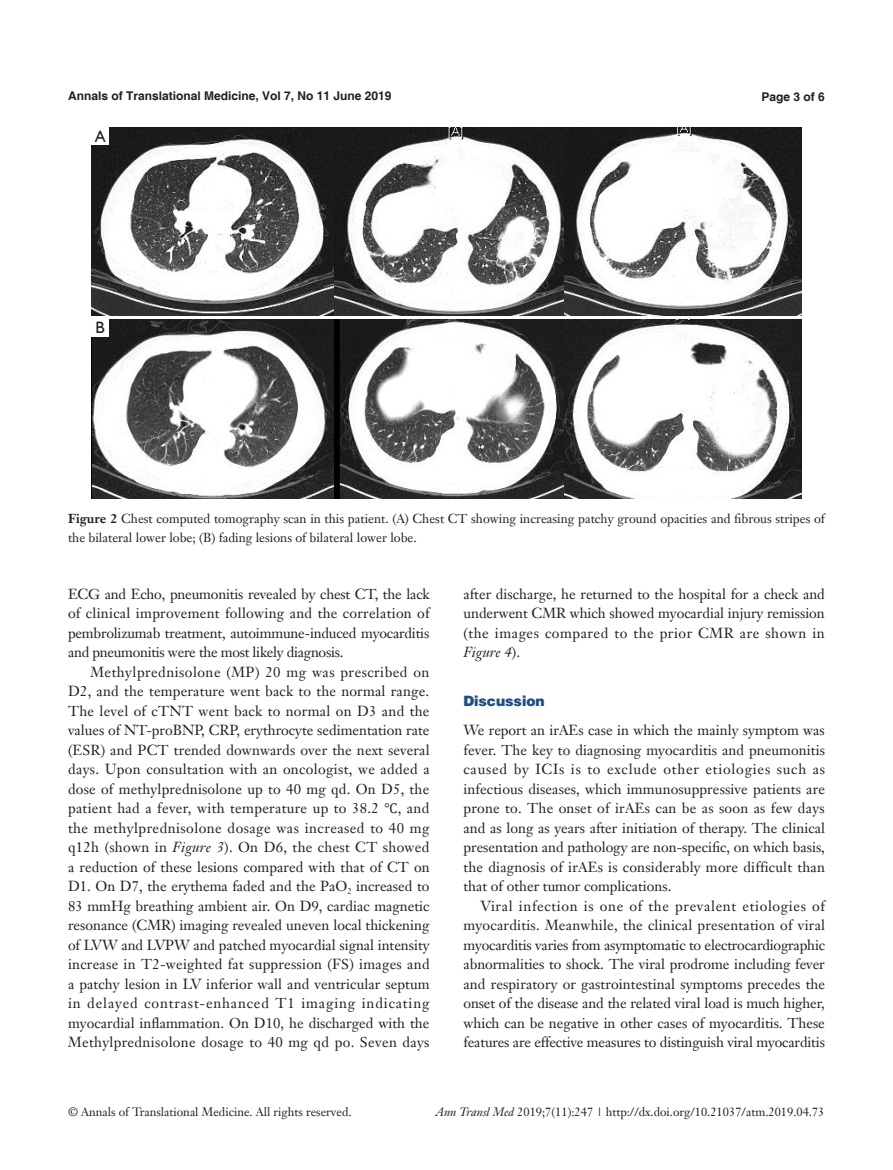
<style>
.page{position:relative;width:893px;height:1170px;background:#fff}
.page>*{position:absolute;margin:0;border:0;box-sizing:border-box;transform-origin:0 0}
.t1{font:16.5px "Humanist 521 BT";color:#231f20}
.t2{font:14.25px/19.5px "Janson Text LT";color:#231f20;text-align:justify}
.t3{font:900 14.25px "Helvetica";color:#1c5085}
.t4{font:12.75px/19.5px "Janson Text LT";color:#231f20}
.t5{font:12px "Janson Text LT";color:#231f20}
.t6{font:700 12px "Helvetica";color:#231f20}
.s1{font-weight:700}
.s2{font-family:"Cambria Math"}
.s3{font-style:italic}
</style>
<div class="page">
<img style="left:92px;top:128px;width:709px;height:187px">
<img style="left:92px;top:319px;width:709px;height:180px">
<div style="left:92px;top:319px;width:17px;height:17px;background:#fff"></div>
<div style="left:92px;top:128px;width:17px;height:17px;background:#fff"></div>
<p class="t6" style="left:68px;top:88px;width:325px">Annals of Translational Medicine, Vol 7, No 11 June 2019</p>
<p class="t6" style="left:762px;top:89px;width:65px">Page 3 of 6</p>
<p class="t1" style="left:95px;top:126px;width:12px">A</p>
<p class="t1" style="left:96px;top:317px;width:11px">B</p>
<p class="t4" style="left:68px;top:508px;width:758px"><span class="s1">Figure 2</span> Chest computed tomography scan in this patient. (A) Chest CT showing increasing patchy ground opacities and fibrous stripes of the bilateral lower lobe; (B) fading lesions of bilateral lower lobe.</p>
<p class="t2" style="left:68px;top:583px;width:363px">ECG and Echo, pneumonitis revealed by chest CT, the lack of clinical improvement following and the correlation of pembrolizumab treatment, autoimmune-induced myocarditis and pneumonitis were the most likely diagnosis.</p>
<p class="t2" style="left:68px;top:661px;width:363px;text-indent:22px">Methylprednisolone (MP) 20 mg was prescribed on D2, and the temperature went back to the normal range.<br>The level of cTNT went back to normal on D3 and the values of NT-proBNP, CRP, erythrocyte sedimentation rate (ESR) and PCT trended downwards over the next several days. Upon consultation with an oncologist, we added a dose of methylprednisolone up to 40 mg qd. On D5, the patient had a fever, with temperature up to 38.2 <span class="s2">℃</span>, and the methylprednisolone dosage was increased to 40 mg q12h (shown in <span class="s3">Figure 3</span>). On D6, the chest CT showed a reduction of these lesions compared with that of CT on D1. On D7, the erythema faded and the PaO<sub>2</sub> increased to 83 mmHg breathing ambient air. On D9, cardiac magnetic resonance (CMR) imaging revealed uneven local thickening of LVW and LVPW and patched myocardial signal intensity increase in T2-weighted fat suppression (FS) images and a patchy lesion in LV inferior wall and ventricular septum in delayed contrast-enhanced T1 imaging indicating myocardial inflammation. On D10, he discharged with the Methylprednisolone dosage to 40 mg qd po. Seven days</p>
<p class="t2" style="left:463px;top:583px;width:363px">after discharge, he returned to the hospital for a check and underwent CMR which showed myocardial injury remission (the images compared to the prior CMR are shown in <span class="s3">Figure 4</span>).</p>
<p class="t3" style="left:463px;top:691px;width:83px">Discussion</p>
<p class="t2" style="left:463px;top:720px;width:363px">We report an irAEs case in which the mainly symptom was fever. The key to diagnosing myocarditis and pneumonitis caused by ICIs is to exclude other etiologies such as infectious diseases, which immunosuppressive patients are prone to. The onset of irAEs can be as soon as few days and as long as years after initiation of therapy. The clinical presentation and pathology are non-specific, on which basis, the diagnosis of irAEs is considerably more difficult than that of other tumor complications.</p>
<p class="t2" style="left:463px;top:895px;width:363px;text-indent:17px">Viral infection is one of the prevalent etiologies of myocarditis. Meanwhile, the clinical presentation of viral myocarditis varies from asymptomatic to electrocardiographic abnormalities to shock. The viral prodrome including fever and respiratory or gastrointestinal symptoms precedes the onset of the disease and the related viral load is much higher, which can be negative in other cases of myocarditis. These features are effective measures to distinguish viral myocarditis</p>
<p class="t5" style="left:68px;top:1104px;width:285px">© Annals of Translational Medicine. All rights reserved.</p>
<p class="t5" style="left:436px;top:1104px;width:390px"><span class="s3">Ann Transl Med</span> 2019;7(11):247 | http://dx.doi.org/10.21037/atm.2019.04.73</p>
</div>
